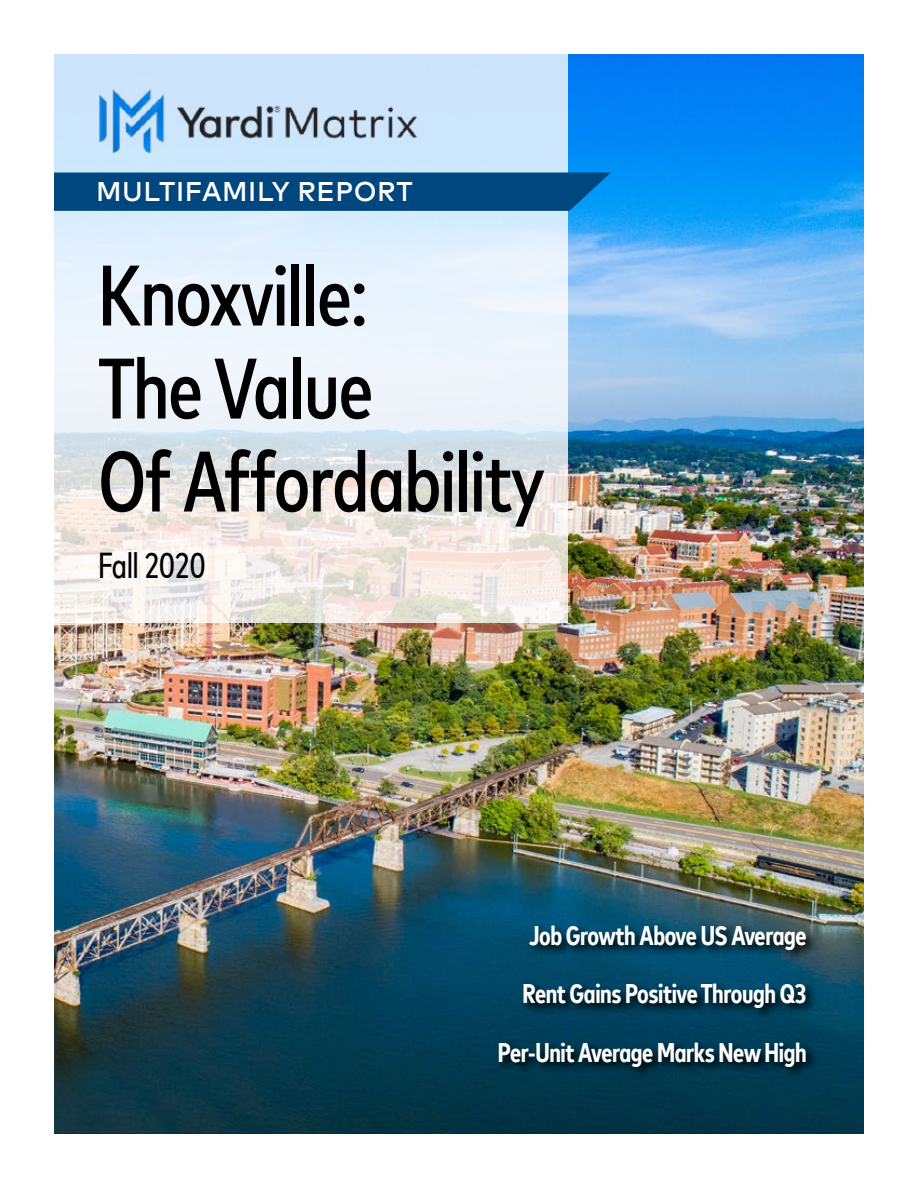
<style>
.page{position:relative;width:918px;height:1188px;background:#fff}
.page>*{position:absolute;margin:0;border:0;box-sizing:border-box;transform-origin:0 0}
.t1{font:500 condensed 85.5px/93px "Mark Offc Pro";letter-spacing:-.015em;color:#000}
.t2{font:condensed 36px "Mark Offc Pro";letter-spacing:-.015em;color:#000}
.t3{font:700 condensed 27px/58.5px "Mark Offc Pro";letter-spacing:-.015em;color:#fff;text-align:right}
.t4{font:500 27px "Mark Offc Pro";letter-spacing:.02em;color:#fff}
</style>
<div class="page">
<img style="left:54px;top:54px;width:810px;height:1080px">
<svg style="left:54px;top:54px;width:513px;height:569px"></svg>
<div style="left:54px;top:173px;width:557px;height:38px;background:#00467f"></div>
<svg style="left:496px;top:923px;width:322px;height:156px;background:#023b54"></svg>
<img style="left:99px;top:89px;width:319px;height:63px">
<p class="t4" style="left:96px;top:171px;width:318px">MULTIFAMILY REPORT</p>
<h1 class="t1" style="left:98px;top:242px;width:448px">Knoxville:<br>The Value<br>Of Affordability</h1>
<h2 class="t2" style="left:98px;top:540px;width:109px">Fall 2020</h2>
<p class="t3" style="left:498px;top:904px;width:310px">Job Growth Above US Average<br>Rent Gains Positive Through Q3<br>Per-Unit Average Marks New High</p>
</div>
